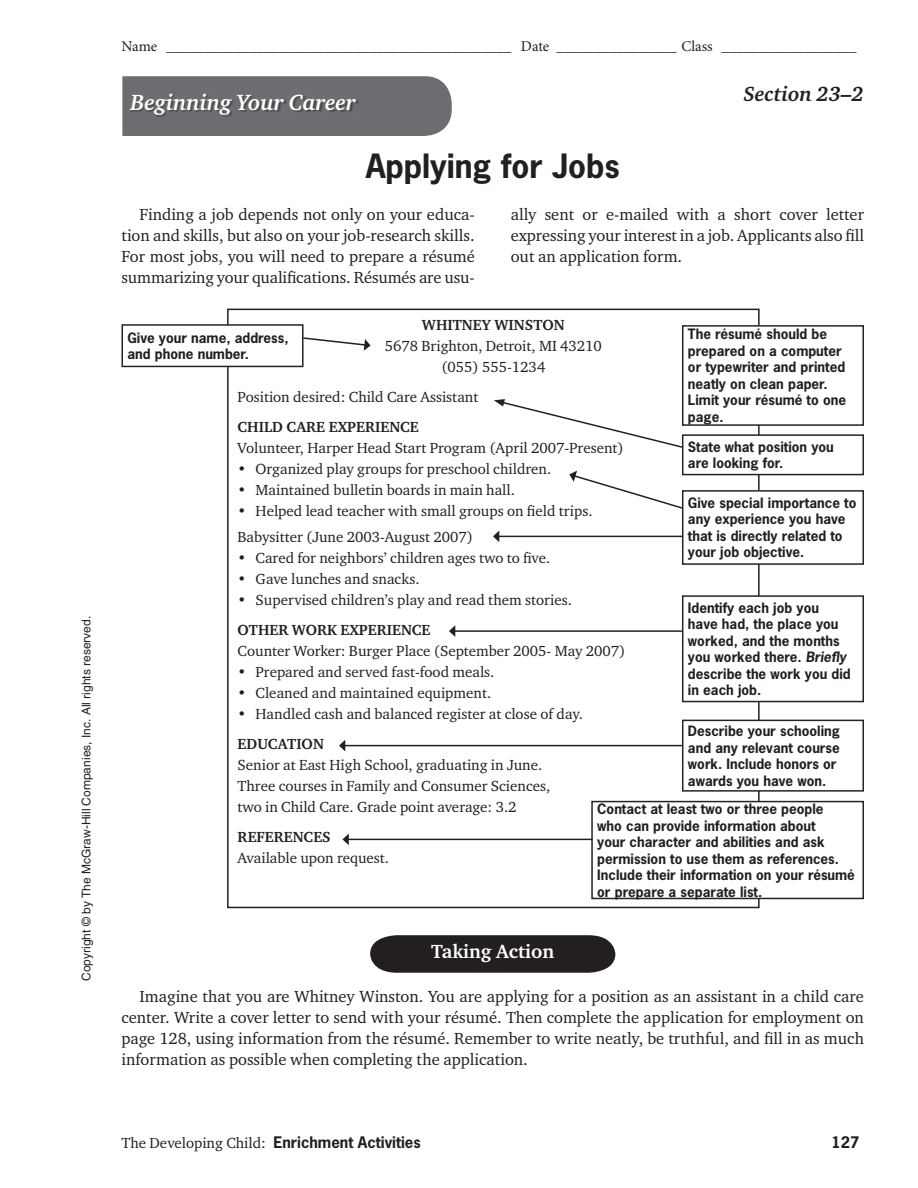
<style>
.page{position:relative;width:918px;height:1188px;background:#fff}
.page>*{position:absolute;margin:0;border:0;box-sizing:border-box;transform-origin:0 0}
.t1{font:700 31.5px "News Gothic Std";color:#231f20}
.t2{font:italic 700 22.5px "Charter ITC Pro";letter-spacing:-.005em;color:#fff}
.t3{font:italic 700 21px "Charter ITC Pro";color:#231f20}
.t4{font:700 19.5px "Charter ITC Pro";color:#fff}
.t5{font:16.5px/21px "Charter ITC Pro";letter-spacing:-.005em;color:#231f20;text-align:justify}
.t6{font:15px/21px "Charter ITC Pro";color:#231f20}
.t7{font:15px "Minion Pro";color:#231f20}
.t8{font:700 15px "Charter ITC Pro";color:#231f20}
.t9{font:700 15px "News Gothic Std";color:#231f20}
.t10{font:700 13.5px/16.5px "News Gothic Std";color:#231f20}
.t11{font:12px "Helvetica LT Std";color:#231f20}
.s1{font-style:italic}
.s2{font-family:"Charter ITC Pro";font-weight:400}
</style>
<div class="page">
<svg style="left:370px;top:935px;width:245px;height:38px;background:#2f2b2c"></svg>
<svg style="left:226px;top:308px;width:624px;height:601px"></svg>
<div style="left:683px;top:435px;width:180px;height:40px;background:#fff"></div>
<div style="left:682px;top:434px;width:182px;height:41px;border:2px solid #262324"></div>
<div style="left:683px;top:491px;width:180px;height:73px;background:#fff"></div>
<div style="left:682px;top:490px;width:182px;height:75px;border:2px solid #262324"></div>
<div style="left:683px;top:596px;width:180px;height:106px;background:#fff"></div>
<div style="left:682px;top:595px;width:182px;height:107px;border:2px solid #262324"></div>
<div style="left:683px;top:720px;width:180px;height:71px;background:#fff"></div>
<div style="left:682px;top:720px;width:182px;height:72px;border:2px solid #262324"></div>
<div style="left:592px;top:802px;width:271px;height:96px;background:#fff"></div>
<div style="left:591px;top:801px;width:273px;height:98px;border:2px solid #262324"></div>
<div style="left:122px;top:325px;width:181px;height:41px;background:#fff"></div>
<div style="left:122px;top:324px;width:182px;height:43px;border:2px solid #262324"></div>
<div style="left:683px;top:326px;width:180px;height:99px;background:#fff"></div>
<div style="left:682px;top:325px;width:182px;height:101px;border:2px solid #262324"></div>
<svg style="left:302px;top:336px;width:69px;height:15px"></svg>
<svg style="left:494px;top:399px;width:190px;height:50px"></svg>
<hr style="left:499px;top:536px;width:184px;height:1px;background:#231f20">
<svg style="left:493px;top:531px;width:6px;height:11px"></svg>
<hr style="left:455px;top:630px;width:227px;height:2px;background:#231f20">
<svg style="left:449px;top:625px;width:6px;height:12px"></svg>
<hr style="left:345px;top:745px;width:337px;height:1px;background:#231f20">
<svg style="left:339px;top:740px;width:6px;height:11px"></svg>
<hr style="left:348px;top:839px;width:244px;height:1px;background:#231f20">
<svg style="left:342px;top:834px;width:7px;height:11px"></svg>
<svg style="left:569px;top:471px;width:115px;height:39px"></svg>
<div style="left:71px;top:76px;width:381px;height:60px;background:#6c6d70;border-radius:27px"></div>
<div style="left:71px;top:71px;width:51px;height:67px;background:#fff"></div>
<img style="left:131px;top:94px;width:227px;height:23px">
<p class="t11" style="left:82px;top:981px;width:366px;rotate:-90deg">Copyright © by The McGraw-Hill Companies, Inc. All rights reserved.</p>
<p class="t7" style="left:122px;top:41px;width:737px">Name ______________________________________________ Date ________________ Class __________________</p>
<h2 class="t2" style="left:130px;top:93px;width:227px">Beginning Your Career</h2>
<h3 class="t3" style="left:743px;top:85px;width:122px">Section 23–2</h3>
<h1 class="t1" style="left:366px;top:153px;width:256px">Applying for Jobs</h1>
<p class="t5" style="left:511px;top:205px;width:355px">ally sent or e-mailed with a short cover letter expressing your interest in a job. Applicants also fill out an application form.</p>
<p class="t5" style="left:122px;top:205px;width:355px;text-indent:18px">Finding a job depends not only on your educa&shy;tion and skills, but also on your job-research skills.<br>For most jobs, you will need to prepare a résumé summarizing your qualifications. Résumés are usu-</p>
<p class="t8" style="left:422px;top:319px;width:144px">WHITNEY WINSTON</p>
<p class="t6" style="left:385px;top:337px;width:219px;text-align:center">5678 Brighton, Detroit, MI 43210 (055) 555-1234</p>
<p class="t6" style="left:238px;top:388px;width:242px">Position desired: Child Care Assistant</p>
<p class="t8" style="left:238px;top:421px;width:183px">CHILD CARE EXPERIENCE</p>
<p class="t6" style="left:238px;top:439px;width:388px">Volunteer, Harper Head Start Program (April 2007-Present)</p>
<p class="t6" style="left:238px;top:460px;width:315px">• Organized play groups for preschool children.</p>
<p class="t6" style="left:238px;top:481px;width:279px">• Maintained bulletin boards in main hall.</p>
<p class="t6" style="left:238px;top:500px;width:356px;line-height:25.5px">• Helped lead teacher with small groups on field trips.<br>Babysitter (June 2003-August 2007)</p>
<p class="t6" style="left:238px;top:548px;width:314px">• Cared for neighbors’ children ages two to five.</p>
<p class="t6" style="left:238px;top:569px;width:184px">• Gave lunches and snacks.</p>
<p class="t6" style="left:238px;top:590px;width:336px">• Supervised children’s play and read them stories.</p>
<p class="t8" style="left:238px;top:624px;width:194px">OTHER WORK EXPERIENCE</p>
<p class="t6" style="left:238px;top:641px;width:389px">Counter Worker: Burger Place (September 2005- May 2007)</p>
<p class="t6" style="left:238px;top:662px;width:258px">• Prepared and served fast-food meals.</p>
<p class="t6" style="left:238px;top:683px;width:255px">• Cleaned and maintained equipment.</p>
<p class="t6" style="left:238px;top:704px;width:347px">• Handled cash and balanced register at close of day.</p>
<p class="t8" style="left:238px;top:738px;width:88px">EDUCATION</p>
<p class="t6" style="left:238px;top:755px;width:314px">Senior at East High School, graduating in June.<br>Three courses in Family and Consumer Sciences, two in Child Care. Grade point average: 3.2</p>
<p class="t8" style="left:238px;top:831px;width:95px">REFERENCES</p>
<p class="t6" style="left:238px;top:848px;width:153px">Available upon request.</p>
<p class="t10" style="left:128px;top:330px;width:163px">Give your name, address, and phone number.</p>
<p class="t10" style="left:688px;top:327px;width:160px">The résumé should be prepared on a computer or typewriter and printed neatly on clean paper.<br>Limit your résumé to one page.</p>
<p class="t10" style="left:688px;top:440px;width:147px">State what position you are looking for.</p>
<p class="t10" style="left:688px;top:496px;width:170px">Give special importance to any experience you have that is directly related to your job objective.</p>
<p class="t10" style="left:688px;top:601px;width:164px">Identify each job you have had, the place you worked, and the months you worked there. <span class="s1">Briefly </span>describe the work you did in each job.</p>
<p class="t10" style="left:688px;top:724px;width:153px">Describe your schooling and any relevant course work. Include honors or awards you have won.</p>
<p class="t10" style="left:597px;top:802px;width:259px">Contact at least two or three people<br>who can provide information about<br>your character and abilities and ask permission to use them as references.<br>Include their information on your résumé or prepare a separate list.</p>
<h3 class="t4" style="left:431px;top:944px;width:124px">Taking Action</h3>
<p class="t5" style="left:122px;top:987px;width:744px;text-indent:18px">Imagine that you are Whitney Winston. You are applying for a position as an assistant in a child care center. Write a cover letter to send with your résumé. Then complete the application for employment on page 128, using information from the résumé. Remember to write neatly, be truthful, and fill in as much information as possible when completing the application.</p>
<p class="t9" style="left:122px;top:1136px;width:301px"><span class="s2">The Developing Child:</span> Enrichment Activities</p>
<p class="t9" style="left:832px;top:1136px;width:29px">127</p>
</div>
